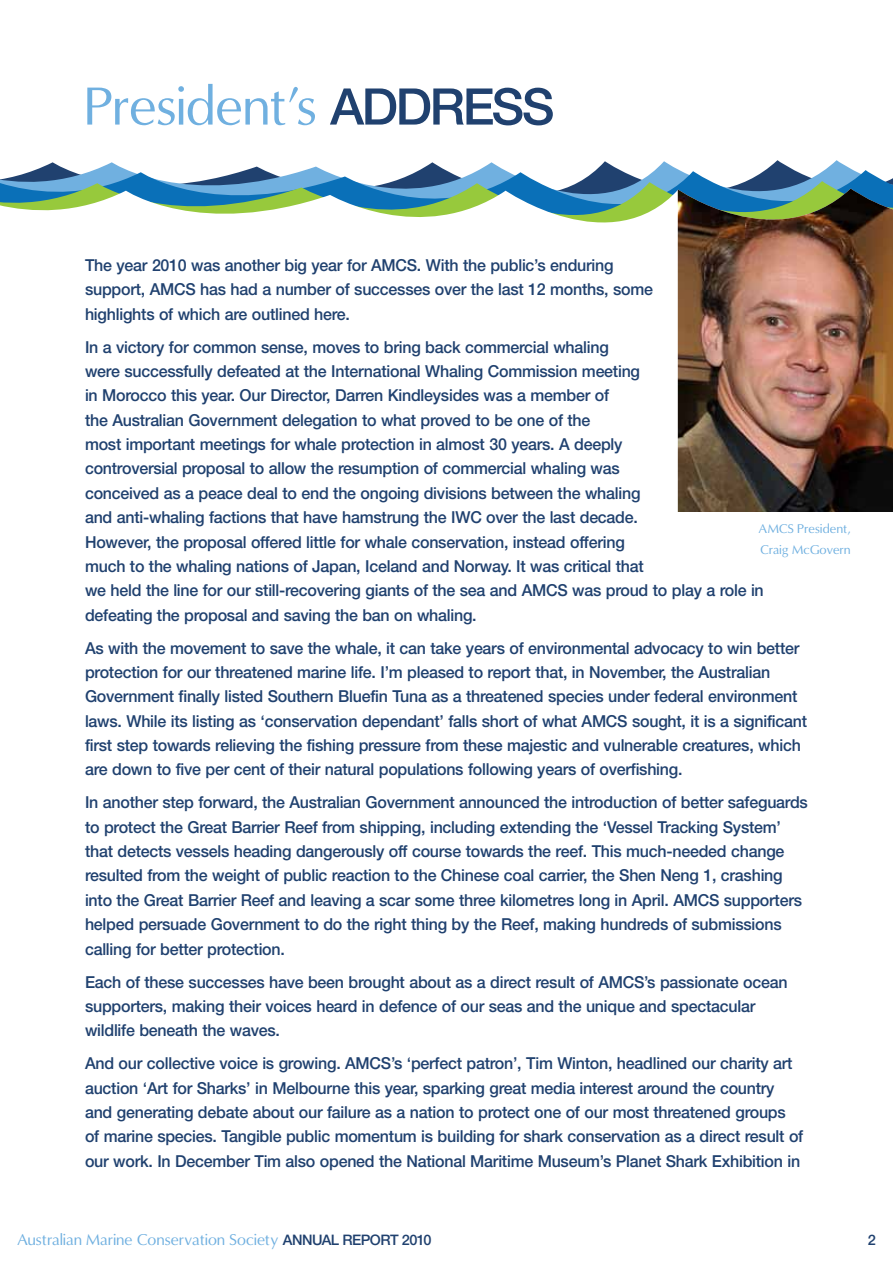
<style>
.page{position:relative;width:893px;height:1263px;background:#fff}
.page>*{position:absolute;margin:0;border:0;box-sizing:border-box;transform-origin:0 0}
.t1{font:50.85px "Omni";letter-spacing:-.005em;color:#70b0e0}
.t2{font:500 16.5px/24.3px "Helvetica Neue";letter-spacing:-.015em;color:#20416f}
.t3{font:14.85px "Omni";letter-spacing:.01em;color:#70b0e0}
.t4{font:500 14.55px "Helvetica Neue";color:#20416f}
.t5{font:12px/21px "Omni";letter-spacing:.015em;color:#70b0e0}
.s1{font-family:"Helvetica Neue";font-weight:500;font-size:50.55px;color:#20416f}
.s2{font-family:"Helvetica Neue";font-weight:500;font-size:14.55px;color:#20416f}
</style>
<div class="page">
<svg style="left:20px;top:164px;width:854px;height:11px"></svg>
<svg style="left:0;top:175px;width:893px;height:8px"></svg>
<svg style="left:0;top:183px;width:893px;height:126px"></svg>
<img style="left:678px;top:189px;width:215px;height:323px">
<h1 class="t1" style="left:85px;top:74px;width:408px">President’s <span class="s1">ADDRESS</span></h1>
<p class="t2" style="left:85px;top:253px;width:569px">The year 2010 was another big year for AMCS. With the public’s enduring support, AMCS has had a number of successes over the last 12 months, some highlights of which are outlined here.</p>
<p class="t2" style="left:85px;top:334px;width:680px">In a victory for common sense, moves to bring back commercial whaling<br>were successfully defeated at the International Whaling Commission meeting<br>in Morocco this year. Our Director, Darren Kindleysides was a member of<br>the Australian Government delegation to what proved to be one of the<br>most important meetings for whale protection in almost 30 years. A deeply<br>controversial proposal to allow the resumption of commercial whaling was<br>conceived as a peace deal to end the ongoing divisions between the whaling<br>and anti-whaling factions that have hamstrung the IWC over the last decade.<br>However, the proposal offered little for whale conservation, instead offering<br>much to the whaling nations of Japan, Iceland and Norway. It was critical that<br>we held the line for our still-recovering giants of the sea and AMCS was proud to play a role in defeating the proposal and saving the ban on whaling.</p>
<p class="t2" style="left:85px;top:635px;width:723px">As with the movement to save the whale, it can take years of environmental advocacy to win better protection for our threatened marine life. I’m pleased to report that, in November, the Australian Government finally listed Southern Bluefin Tuna as a threatened species under federal environment laws. While its listing as ‘conservation dependant’ falls short of what AMCS sought, it is a significant first step towards relieving the fishing pressure from these majestic and vulnerable creatures, which are down to five per cent of their natural populations following years of overfishing.</p>
<p class="t2" style="left:85px;top:790px;width:724px">In another step forward, the Australian Government announced the introduction of better safeguards to protect the Great Barrier Reef from shipping, including extending the ‘Vessel Tracking System’ that detects vessels heading dangerously off course towards the reef. This much-needed change resulted from the weight of public reaction to the Chinese coal carrier, the Shen Neng 1, crashing into the Great Barrier Reef and leaving a scar some three kilometres long in April. AMCS supporters helped persuade Government to do the right thing by the Reef, making hundreds of submissions calling for better protection.</p>
<p class="t2" style="left:85px;top:969px;width:704px">Each of these successes have been brought about as a direct result of AMCS’s passionate ocean supporters, making their voices heard in defence of our seas and the unique and spectacular wildlife beneath the waves.</p>
<p class="t2" style="left:85px;top:1051px;width:720px">And our collective voice is growing. AMCS’s ‘perfect patron’, Tim Winton, headlined our charity art auction ‘Art for Sharks’ in Melbourne this year, sparking great media interest around the country and generating debate about our failure as a nation to protect one of our most threatened groups of marine species. Tangible public momentum is building for shark conservation as a direct result of our work. In December Tim also opened the National Maritime Museum’s Planet Shark Exhibition in</p>
<p class="t5" style="left:759px;top:518px;width:93px">AMCS President,<br>Craig McGovern</p>
<p class="t3" style="left:17px;top:1230px;width:416px">Australian Marine Conservation Society <span class="s2">Annual Report 2010</span></p>
<p class="t4" style="left:868px;top:1231px;width:10px">2</p>
</div>
